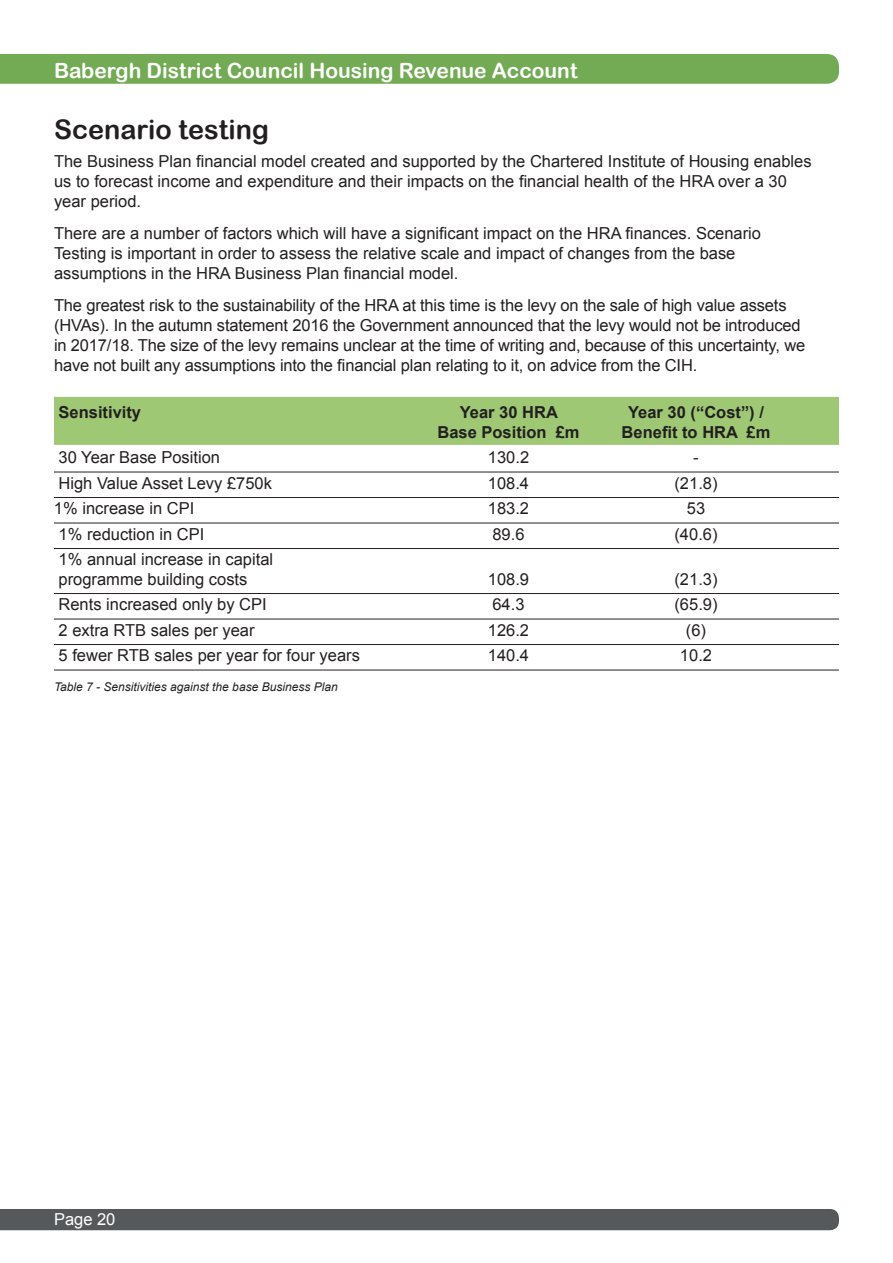
<style>
.page{position:relative;width:893px;height:1263px;background:#fff}
.page>*{position:absolute;margin:0;border:0;box-sizing:border-box;transform-origin:0 0}
.t1{font:27px "Arial Rounded MT Bold";color:#231f20}
.t2{font:21px "Arial Rounded MT Bold";color:#fff}
.t3{font:16.5px/19.8px "Arial";color:#231f20}
.t4{font:700 16.5px "Arial";color:#231f20}
.t5{font:16.5px "Arial";color:#fff}
.t6{font:italic 12px "Arial";color:#231f20}
</style>
<div class="page">
<div style="left:0;top:54px;width:839px;height:30px;background:#73ab54"></div>
<div style="left:0;top:1209px;width:839px;height:21px;background:#55595b"></div>
<div style="left:54px;top:397px;width:785px;height:28px;background:#9ec874"></div>
<div style="left:54px;top:416px;width:785px;height:29px;background:#9ec874"></div>
<hr style="left:54px;top:472px;width:785px;height:1px;background:#231f20">
<hr style="left:54px;top:497px;width:785px;height:1px;background:#231f20">
<hr style="left:54px;top:523px;width:785px;height:1px;background:#231f20">
<hr style="left:54px;top:548px;width:785px;height:1px;background:#231f20">
<hr style="left:54px;top:593px;width:785px;height:1px;background:#231f20">
<hr style="left:54px;top:619px;width:785px;height:1px;background:#231f20">
<hr style="left:54px;top:644px;width:785px;height:1px;background:#231f20">
<hr style="left:54px;top:670px;width:785px;height:1px;background:#231f20">
<p class="t2" style="left:54px;top:58px;width:525px">Babergh District Council Housing Revenue Account</p>
<h1 class="t1" style="left:54px;top:113px;width:216px">Scenario testing</h1>
<p class="t3" style="left:54px;top:151px;width:759px">The Business Plan financial model created and supported by the Chartered Institute of Housing enables us to forecast income and expenditure and their impacts on the financial health of the HRA over a 30 year period.</p>
<p class="t3" style="left:54px;top:224px;width:709px">There are a number of factors which will have a significant impact on the HRA finances. Scenario<br>Testing is important in order to assess the relative scale and impact of changes from the base assumptions in the HRA Business Plan financial model.</p>
<p class="t3" style="left:54px;top:296px;width:753px">The greatest risk to the sustainability of the HRA at this time is the levy on the sale of high value assets (HVAs). In the autumn statement 2016 the Government announced that the levy would not be introduced in 2017/18. The size of the levy remains unclear at the time of writing and, because of this uncertainty, we have not built any assumptions into the financial plan relating to it, on advice from the CIH.</p>
<p class="t4" style="left:59px;top:401px;width:84px">Sensitivity</p>
<p class="t4" style="left:460px;top:401px;width:100px">Year 30 HRA</p>
<p class="t4" style="left:628px;top:401px;width:137px">Year 30 (“Cost”) /</p>
<p class="t4" style="left:437px;top:421px;width:144px">Base Position £m</p>
<p class="t4" style="left:622px;top:421px;width:150px">Benefit to HRA £m</p>
<p class="t3" style="left:59px;top:448px;width:163px">30 Year Base Position</p>
<p class="t3" style="left:488px;top:448px;width:43px">130.2</p>
<p class="t3" style="left:693px;top:448px;width:7px">-</p>
<p class="t3" style="left:59px;top:473px;width:215px">High Value Asset Levy £750k</p>
<p class="t3" style="left:488px;top:473px;width:43px">108.4</p>
<p class="t3" style="left:674px;top:473px;width:45px">(21.8)</p>
<p class="t3" style="left:54px;top:499px;width:142px">1% increase in CPI</p>
<p class="t3" style="left:488px;top:499px;width:43px">183.2</p>
<p class="t3" style="left:687px;top:499px;width:20px">53</p>
<p class="t3" style="left:59px;top:524px;width:147px">1% reduction in CPI</p>
<p class="t3" style="left:492px;top:524px;width:34px">89.6</p>
<p class="t3" style="left:674px;top:524px;width:45px">(40.6)</p>
<p class="t3" style="left:59px;top:550px;width:216px">1% annual increase in capital programme building costs</p>
<p class="t3" style="left:488px;top:569px;width:43px">108.9</p>
<p class="t3" style="left:674px;top:569px;width:45px">(21.3)</p>
<p class="t3" style="left:59px;top:595px;width:210px">Rents increased only by CPI</p>
<p class="t3" style="left:492px;top:595px;width:34px">64.3</p>
<p class="t3" style="left:674px;top:595px;width:45px">(65.9)</p>
<p class="t3" style="left:59px;top:620px;width:197px">2 extra RTB sales per year</p>
<p class="t3" style="left:488px;top:620px;width:43px">126.2</p>
<p class="t3" style="left:686px;top:620px;width:22px">(6)</p>
<p class="t3" style="left:59px;top:646px;width:303px">5 fewer RTB sales per year for four years</p>
<p class="t3" style="left:488px;top:646px;width:43px">140.4</p>
<p class="t3" style="left:680px;top:646px;width:34px">10.2</p>
<p class="t6" style="left:54px;top:679px;width:285px">Table 7 - Sensitivities against the base Business Plan</p>
<p class="t5" style="left:54px;top:1208px;width:63px">Page 20</p>
</div>
